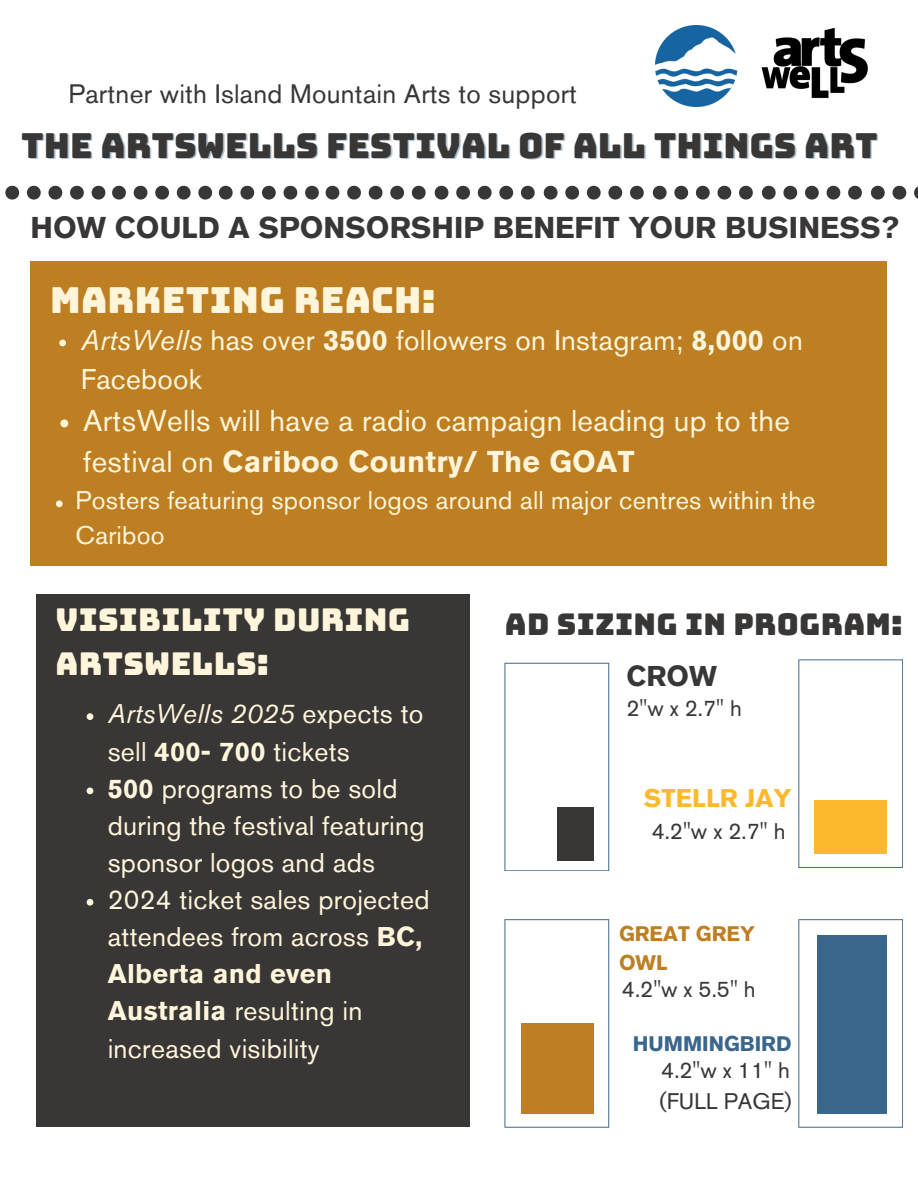
<style>
.page{position:relative;width:918px;height:1188px;background:#fff}
.page>*{position:absolute;margin:0;border:0;box-sizing:border-box;transform-origin:0 0}
.t1{font:36px "Bungee";letter-spacing:.01em;color:#fef5da}
.t2{font:34.5px "Bungee";color:#393636}
.t3{font:31.5px/43.8px "Bungee";letter-spacing:.01em;color:#fef5da}
.t4{font:30px/41.7px "Akzidenz Grotesk Pro";letter-spacing:.01em;color:#fef5da}
.t5{font:700 30px "Akzidenz Grotesk Pro";color:#393636}
.t6{font:30px "Bungee";letter-spacing:.01em;color:#393636}
.t7{font:28.5px/39.3px "Akzidenz Grotesk Pro";letter-spacing:.01em;color:#fef5da}
.t8{font:700 28.5px "Akzidenz Grotesk Pro";color:#393636}
.t9{font:27px/37.2px "Akzidenz Grotesk Pro";letter-spacing:.01em;color:#fef5da}
.t10{font:26.55px "Akzidenz Grotesk Pro";letter-spacing:.01em;color:#393636}
.t11{font:25.5px/34.8px "Akzidenz Grotesk Pro";letter-spacing:.01em;color:#fef5da}
.t12{font:700 25.5px "Akzidenz Grotesk Pro";color:#fdb92e}
.t13{font:22.5px "Akzidenz Grotesk Pro";color:#393636}
.t14{font:700 21px/29.2px "Akzidenz Grotesk Pro";color:#bd7f22}
.t15{font:700 21px "Akzidenz Grotesk Pro";color:#3a668c}
.s1{font-style:italic}
.s2{font-weight:700}
</style>
<div class="page">
<img style="left:761px;top:28px;width:107px;height:71px">
<img style="left:655px;top:25px;width:82px;height:81px">
<svg style="left:5px;top:186px;width:14px;height:13px"></svg>
<svg style="left:27px;top:186px;width:14px;height:13px"></svg>
<svg style="left:48px;top:186px;width:14px;height:13px"></svg>
<svg style="left:70px;top:186px;width:14px;height:13px"></svg>
<svg style="left:92px;top:186px;width:13px;height:13px"></svg>
<svg style="left:112px;top:186px;width:14px;height:13px"></svg>
<svg style="left:134px;top:186px;width:13px;height:13px"></svg>
<svg style="left:155px;top:186px;width:14px;height:13px"></svg>
<svg style="left:177px;top:186px;width:14px;height:13px"></svg>
<svg style="left:198px;top:186px;width:14px;height:13px"></svg>
<svg style="left:219px;top:186px;width:14px;height:13px"></svg>
<svg style="left:240px;top:186px;width:14px;height:13px"></svg>
<svg style="left:262px;top:186px;width:14px;height:13px"></svg>
<svg style="left:284px;top:186px;width:13px;height:13px"></svg>
<svg style="left:305px;top:186px;width:14px;height:13px"></svg>
<svg style="left:326px;top:186px;width:13px;height:13px"></svg>
<svg style="left:347px;top:186px;width:14px;height:13px"></svg>
<svg style="left:369px;top:186px;width:14px;height:13px"></svg>
<svg style="left:390px;top:186px;width:14px;height:13px"></svg>
<svg style="left:412px;top:186px;width:14px;height:13px"></svg>
<svg style="left:435px;top:186px;width:13px;height:13px"></svg>
<svg style="left:456px;top:186px;width:14px;height:13px"></svg>
<svg style="left:478px;top:186px;width:14px;height:13px"></svg>
<svg style="left:499px;top:186px;width:14px;height:13px"></svg>
<svg style="left:521px;top:186px;width:14px;height:13px"></svg>
<svg style="left:544px;top:186px;width:14px;height:13px"></svg>
<svg style="left:565px;top:186px;width:14px;height:13px"></svg>
<svg style="left:587px;top:186px;width:14px;height:13px"></svg>
<svg style="left:608px;top:186px;width:14px;height:13px"></svg>
<svg style="left:630px;top:186px;width:14px;height:13px"></svg>
<svg style="left:653px;top:186px;width:14px;height:13px"></svg>
<svg style="left:674px;top:186px;width:14px;height:13px"></svg>
<svg style="left:696px;top:186px;width:14px;height:13px"></svg>
<svg style="left:717px;top:186px;width:14px;height:13px"></svg>
<svg style="left:739px;top:186px;width:14px;height:13px"></svg>
<svg style="left:762px;top:186px;width:14px;height:13px"></svg>
<svg style="left:783px;top:186px;width:14px;height:13px"></svg>
<svg style="left:805px;top:186px;width:14px;height:13px"></svg>
<svg style="left:827px;top:186px;width:13px;height:13px"></svg>
<svg style="left:848px;top:186px;width:14px;height:13px"></svg>
<svg style="left:871px;top:186px;width:14px;height:13px"></svg>
<svg style="left:893px;top:186px;width:13px;height:13px"></svg>
<svg style="left:914px;top:186px;width:4px;height:13px"></svg>
<div style="left:30px;top:261px;width:857px;height:305px;background:#bd7f22"></div>
<div style="left:36px;top:594px;width:433px;height:533px;background:#393636"></div>
<svg style="left:504px;top:663px;width:105px;height:208px"></svg>
<svg style="left:504px;top:919px;width:105px;height:208px"></svg>
<svg style="left:798px;top:659px;width:105px;height:209px"></svg>
<svg style="left:798px;top:919px;width:105px;height:208px"></svg>
<div style="left:521px;top:1023px;width:73px;height:91px;background:#bd7f22"></div>
<svg style="left:59px;top:340px;width:7px;height:6px"></svg>
<svg style="left:60px;top:419px;width:8px;height:8px"></svg>
<svg style="left:56px;top:500px;width:7px;height:7px"></svg>
<svg style="left:87px;top:713px;width:6px;height:7px"></svg>
<svg style="left:87px;top:788px;width:6px;height:6px"></svg>
<svg style="left:87px;top:899px;width:6px;height:7px"></svg>
<div style="left:818px;top:935px;width:69px;height:179px;background:#3a668c"></div>
<div style="left:814px;top:801px;width:73px;height:53px;background:#fdb92e"></div>
<div style="left:557px;top:807px;width:36px;height:54px;background:#393636"></div>
<p class="t10" style="left:69px;top:83px;width:510px">Partner with Island Mountain Arts to support</p>
<p class="t2" style="left:21px;top:128px;width:858px">THE ARTSWELLS FESTIVAL OF ALL THINGS ART</p>
<p class="t5" style="left:31px;top:216px;width:870px">HOW COULD A SPONSORSHIP BENEFIT YOUR BUSINESS?</p>
<h1 class="t1" style="left:50px;top:282px;width:387px">MARKETING REACH:</h1>
<p class="t7" style="left:81px;top:323px;width:724px"><span class="s1">ArtsWells</span> has over <span class="s2">3500</span> followers on Instagram; <span class="s2">8,000</span> on<br>Facebook</p>
<p class="t4" style="left:83px;top:402px;width:708px">ArtsWells will have a radio campaign leading up to the festival on <span class="s2">Cariboo Country/ The GOAT</span></p>
<p class="t11" style="left:76px;top:486px;width:741px">Posters featuring sponsor logos around all major centres within the<br>Cariboo</p>
<p class="t3" style="left:55px;top:598px;width:356px">VISIBILITY DURING<br>ARTSWELLS:</p>
<p class="t9" style="left:108px;top:698px;width:317px"><span class="s1">ArtsWells 2025</span> expects to sell <span class="s2">400- 700</span> tickets</p>
<p class="t9" style="left:108px;top:772px;width:318px"><span class="s2">500</span> programs to be sold during the festival featuring sponsor logos and ads</p>
<p class="t9" style="left:108px;top:884px;width:323px">2024 ticket sales projected attendees from across <span class="s2">BC,<br>Alberta and even<br>Australia</span> resulting in increased visibility</p>
<p class="t6" style="left:505px;top:610px;width:399px">AD SIZING IN PROGRAM:</p>
<p class="t8" style="left:626px;top:664px;width:92px">CROW</p>
<p class="t13" style="left:626px;top:699px;width:117px">2"w x 2.7" h</p>
<h2 class="t12" style="left:644px;top:788px;width:149px">STELLR JAY</h2>
<p class="t13" style="left:652px;top:823px;width:135px">4.2"w x 2.7" h</p>
<h5 class="t14" style="left:619px;top:921px;width:137px">GREAT GREY<br>OWL</h5>
<p class="t13" style="left:622px;top:980px;width:135px">4.2"w x 5.5" h</p>
<h1 class="t15" style="left:633px;top:1035px;width:160px">HUMMINGBIRD</h1>
<h3 class="t13" style="left:661px;top:1061px;width:130px">4.2"w x 11" h</h3>
<p class="t13" style="left:660px;top:1093px;width:133px">(FULL PAGE)</p>
</div>
